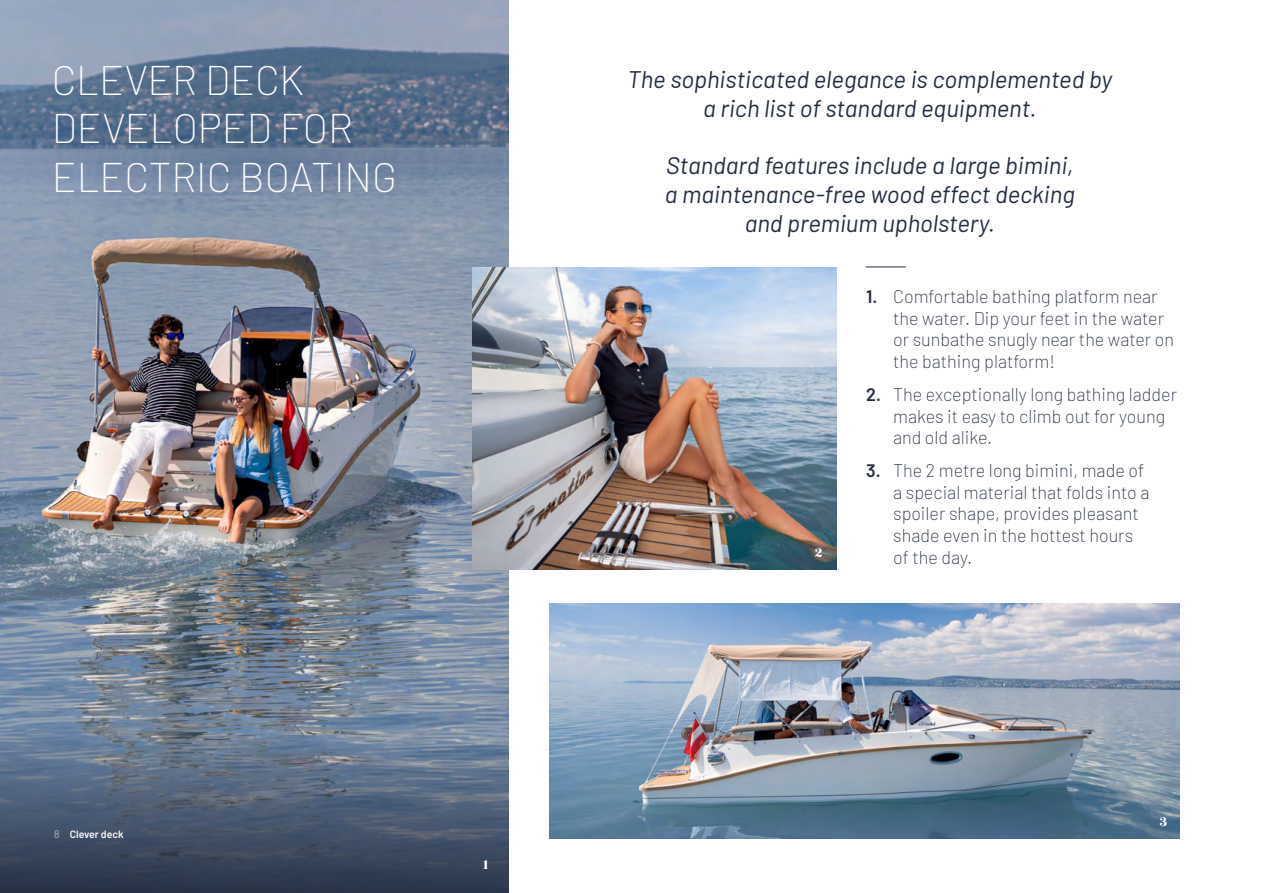
<style>
.page{position:relative;width:1263px;height:893px;background:#fff}
.page>*{position:absolute;margin:0;border:0;box-sizing:border-box;transform-origin:0 0}
.t1{font:200 40.5px/48.6px "Barlow";color:#fff}
.t2{font:italic 24px/28.8px "Barlow";color:#232d40;text-align:center}
.t3{font:200 18px/21.6px "Barlow";color:#252d3e}
.t4{font:15px "Rozha One";color:#fff}
.t5{font:600 10.5px "Barlow";color:#faf9f9}
.s1{font-weight:200}
.s2{font-weight:600}
.s3{color:#232d40}
</style>
<div class="page">
<img style="left:549px;top:604px;width:631px;height:235px">
<img style="left:0;top:0;width:508px;height:500px">
<img style="left:472px;top:267px;width:365px;height:303px">
<hr style="left:866px;top:267px;width:40px;height:1px;background:#232d40">
<img style="left:0;top:500px;width:508px;height:393px">
<h1 class="t1" style="left:52px;top:53px;width:347px">CLEVER DECK<br>DEVELOPED FOR<br>ELECTRIC BOATING</h1>
<p class="t5" style="left:54px;top:827px;width:71px"><span class="s1">8</span> Clever deck</p>
<p class="t4" style="left:483px;top:854px;width:7px">1</p>
<h2 class="t2" style="left:628px;top:63px;width:486px">The sophisticated elegance is complemented by a rich list of standard equipment.</h2>
<h2 class="t2" style="left:665px;top:149px;width:411px">Standard features include a large bimini, a maintenance-free wood effect decking and premium upholstery.</h2>
<p class="t4" style="left:815px;top:542px;width:9px">2</p>
<p class="t3" style="left:893px;top:285px;width:283px;text-indent:-27px"><span class="s2">1.</span> Comfortable bathing platform near the water. Dip your feet in the water or sunbathe snugly near the water on the bathing platform!</p>
<p class="t3" style="left:893px;top:382px;width:285px;text-indent:-27px"><span class="s2">2.</span> The exceptionally long bathing ladder makes it easy to climb out for young and old alike.</p>
<p class="t3" style="left:893px;top:459px;width:258px;text-indent:-27px"><span class="s2">3.</span> <span class="s3">The 2 metre long bimini, made of </span>a special material that folds into a spoiler shape, provides pleasant shade even in the hottest hours of the day.</p>
<p class="t4" style="left:1159px;top:811px;width:9px">3</p>
</div>
